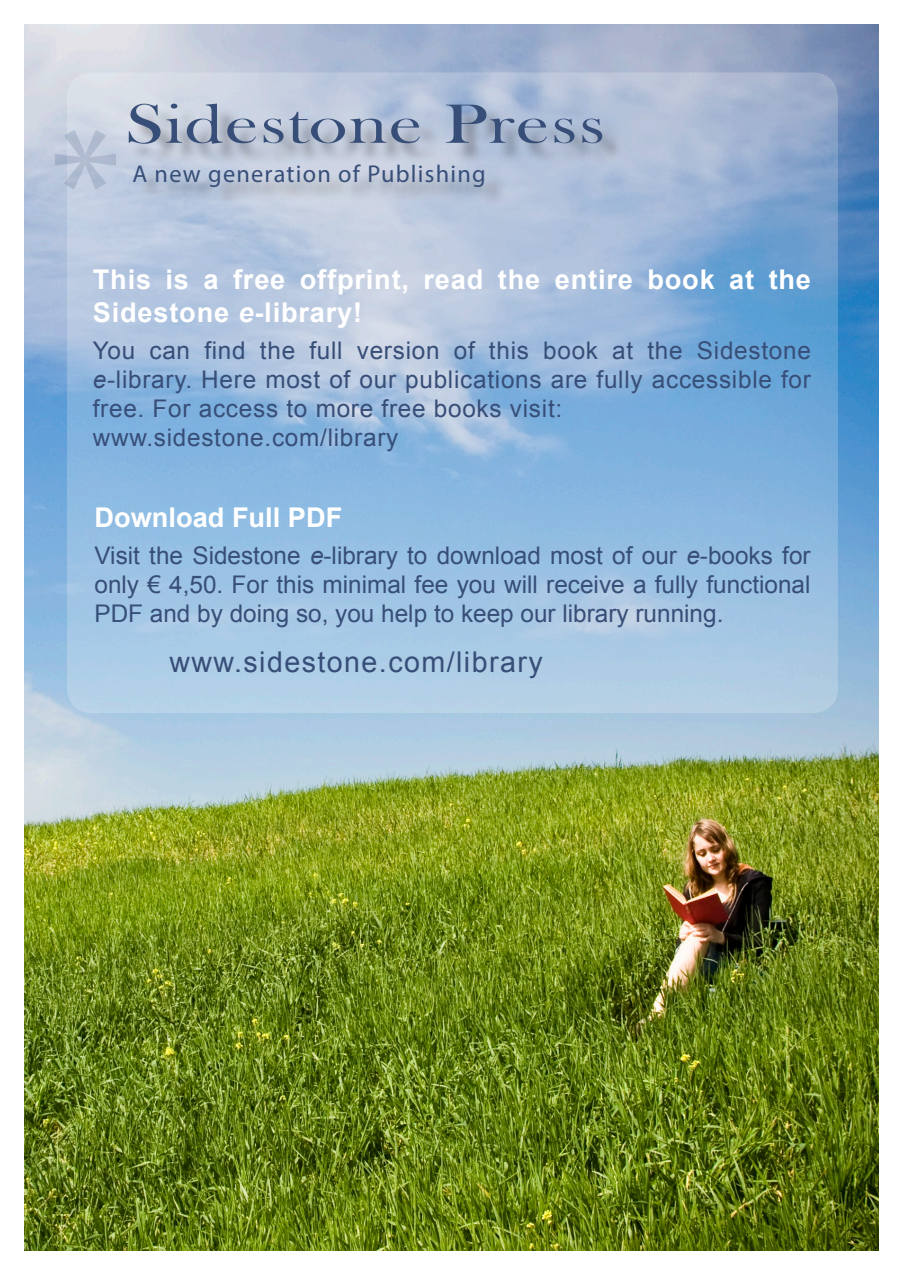
<style>
.page{position:relative;width:903px;height:1275px;background:#fff}
.page>*{position:absolute;margin:0;border:0;box-sizing:border-box;transform-origin:0 0}
.t1{font:171.67px "Myriad Pro";color:#374e78}
.bijschrift{font:57.23px "Bask Old Face";letter-spacing:.02em;color:#374e78;scale:1.3 1}
.t2{font:28.7px "Arial";letter-spacing:.05em;color:#374e78}
.t3{font:700 27.12px/32.6px "Arial";letter-spacing:.03em;color:#fff}
.t4{font:700 27.12px "Arial";color:#fff}
.t5{font:24.32px/29.2px "Arial";letter-spacing:.03em;color:#374e78;text-align:justify}
.bijschrift-2{font:24.32px "Myriad Pro";letter-spacing:.05em;color:#374e78}
.s1{font-style:italic}
</style>
<div class="page">
<img style="left:25px;top:25px;width:853px;height:1225px">
<svg style="left:67px;top:72px;width:771px;height:641px;background:#9ebfdf"></svg>
<div style="left:132px;top:106px;width:492px;height:59px;background:#231f20;opacity:.38"></div>
<div style="left:137px;top:167px;width:369px;height:41px;background:#231f20;opacity:.38"></div>
<h1 class="t1" style="left:50px;top:84px;width:73px">*</h1>
<p class="bijschrift" style="left:125px;top:92px;width:371px">Sidestone Press</p>
<p class="bijschrift-2" style="left:132px;top:159px;width:355px">A new generation of Publishing</p>
<p class="t3" style="left:93px;top:264px;width:720px">This is a free offprint, read the entire book at the<br>Sidestone <span class="s1">e</span>-library!</p>
<p class="t5" style="left:93px;top:336px;width:720px">You can find the full version of this book at the Sidestone <span class="s1">e</span>-library. Here most of our publications are fully accessible for free. For access to more free books visit:</p>
<p class="t5" style="left:93px;top:424px;width:307px">www.sidestone.com/library</p>
<p class="t4" style="left:94px;top:499px;width:249px">Download Full PDF</p>
<p class="t5" style="left:94px;top:541px;width:718px">Visit the Sidestone <span class="s1">e</span>-library to download most of our <span class="s1">e</span>-books for only € 4,50. For this minimal fee you will receive a fully functional PDF and by doing so, you help to keep our library running.</p>
<p class="t2" style="left:169px;top:644px;width:375px">www.sidestone.com/library</p>
</div>
